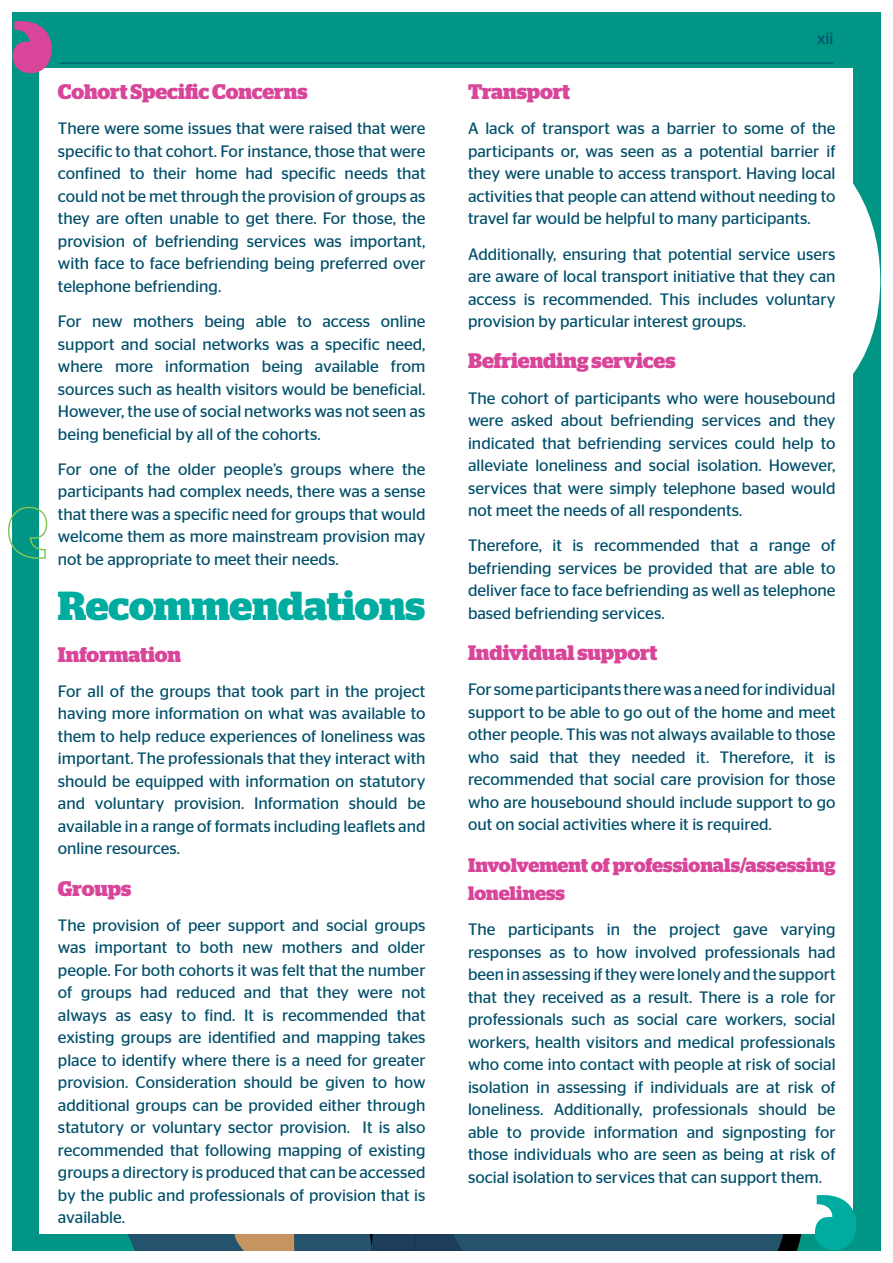
<style>
.page{position:relative;width:893px;height:1263px;background:#fff}
.page>*{position:absolute;margin:0;border:0;box-sizing:border-box;transform-origin:0 0}
.Normal_-_Body_Copy{font:700 40.5px "Stag";letter-spacing:-.005em;color:#00aca0}
.Normal_-_Body_Copy-2{font:700 21px "Stag";color:#d84599}
.Normal_-_Body_Copy-3{font:700 19.5px/28.5px "Stag";letter-spacing:-.005em;color:#d84599}
.Normal_-_Body_Copy-4{font:16.5px/22.5px "Stag Sans";color:#004f6b;text-align:justify}
</style>
<div class="page">
<img style="left:13px;top:13px;width:867px;height:1237px">
<hr style="left:60px;top:63px;width:773px;height:1px;background:#004f6b">
<svg style="left:853px;top:111px;width:28px;height:312px;fill:#019585"></svg>
<div style="left:39px;top:68px;width:814px;height:1165px;background:#fff"></div>
<svg style="left:13px;top:21px;width:39px;height:52px;background:#a75c96"></svg>
<svg style="left:8px;top:506px;width:40px;height:54px"></svg>
<svg style="left:815px;top:1195px;width:41px;height:55px;background:#28b6ac"></svg>
<p class="Normal_-_Body_Copy-2" style="left:58px;top:79px;width:251px">Cohort Specific Concerns</p>
<p class="Normal_-_Body_Copy-4" style="left:58px;top:117px;width:369px">There were some issues that were raised that were specific to that cohort. For instance, those that were confined to their home had specific needs that could not be met through the provision of groups as they are often unable to get there. For those, the provision of befriending services was important, with face to face befriending being preferred over telephone befriending.</p>
<p class="Normal_-_Body_Copy-4" style="left:58px;top:310px;width:369px">For new mothers being able to access online support and social networks was a specific need, where more information being available from sources such as health visitors would be beneficial.<br>However, the use of social networks was not seen as being beneficial by all of the cohorts.</p>
<p class="Normal_-_Body_Copy-4" style="left:58px;top:458px;width:369px">For one of the older people’s groups where the participants had complex needs, there was a sense that there was a specific need for groups that would welcome them as more mainstream provision may not be appropriate to meet their needs.</p>
<p class="Normal_-_Body_Copy" style="left:58px;top:582px;width:369px">Recommendations</p>
<p class="Normal_-_Body_Copy-2" style="left:58px;top:642px;width:125px">Information</p>
<p class="Normal_-_Body_Copy-4" style="left:58px;top:680px;width:369px">For all of the groups that took part in the project having more information on what was available to them to help reduce experiences of loneliness was important. The professionals that they interact with should be equipped with information on statutory and voluntary provision. Information should be available in a range of formats including leaflets and online resources.</p>
<p class="Normal_-_Body_Copy-2" style="left:58px;top:876px;width:75px">Groups</p>
<p class="Normal_-_Body_Copy-4" style="left:58px;top:914px;width:369px">The provision of peer support and social groups was important to both new mothers and older people. For both cohorts it was felt that the number of groups had reduced and that they were not always as easy to find. It is recommended that existing groups are identified and mapping takes place to identify where there is a need for greater provision. Consideration should be given to how additional groups can be provided either through statutory or voluntary sector provision. It is also recommended that following mapping of existing groups a directory is produced that can be accessed by the public and professionals of provision that is available.</p>
<p class="Normal_-_Body_Copy-4" style="left:817px;top:27px;width:18px">xii</p>
<p class="Normal_-_Body_Copy-2" style="left:468px;top:79px;width:104px">Transport</p>
<p class="Normal_-_Body_Copy-4" style="left:468px;top:117px;width:369px">A lack of transport was a barrier to some of the participants or, was seen as a potential barrier if they were unable to access transport. Having local activities that people can attend without needing to travel far would be helpful to many participants.</p>
<p class="Normal_-_Body_Copy-4" style="left:468px;top:242px;width:369px">Additionally, ensuring that potential service users are aware of local transport initiative that they can access is recommended. This includes voluntary provision by particular interest groups.</p>
<p class="Normal_-_Body_Copy-2" style="left:468px;top:349px;width:209px">Befriending services</p>
<p class="Normal_-_Body_Copy-4" style="left:468px;top:386px;width:369px">The cohort of participants who were housebound were asked about befriending services and they indicated that befriending services could help to alleviate loneliness and social isolation. However, services that were simply telephone based would not meet the needs of all respondents.</p>
<p class="Normal_-_Body_Copy-4" style="left:468px;top:534px;width:369px">Therefore, it is recommended that a range of befriending services be provided that are able to deliver face to face befriending as well as telephone based befriending services.</p>
<p class="Normal_-_Body_Copy-2" style="left:468px;top:640px;width:191px">Individual support</p>
<p class="Normal_-_Body_Copy-4" style="left:468px;top:678px;width:369px">For some participants there was a need for individual support to be able to go out of the home and meet other people. This was not always available to those who said that they needed it. Therefore, it is recommended that social care provision for those who are housebound should include support to go out on social activities where it is required.</p>
<p class="Normal_-_Body_Copy-3" style="left:468px;top:850px;width:369px">Involvement of professionals/assessing loneliness</p>
<p class="Normal_-_Body_Copy-4" style="left:468px;top:918px;width:369px">The participants in the project gave varying responses as to how involved professionals had been in assessing if they were lonely and the support that they received as a result. There is a role for professionals such as social care workers, social workers, health visitors and medical professionals who come into contact with people at risk of social isolation in assessing if individuals are at risk of loneliness. Additionally, professionals should be able to provide information and signposting for those individuals who are seen as being at risk of social isolation to services that can support them.</p>
</div>
